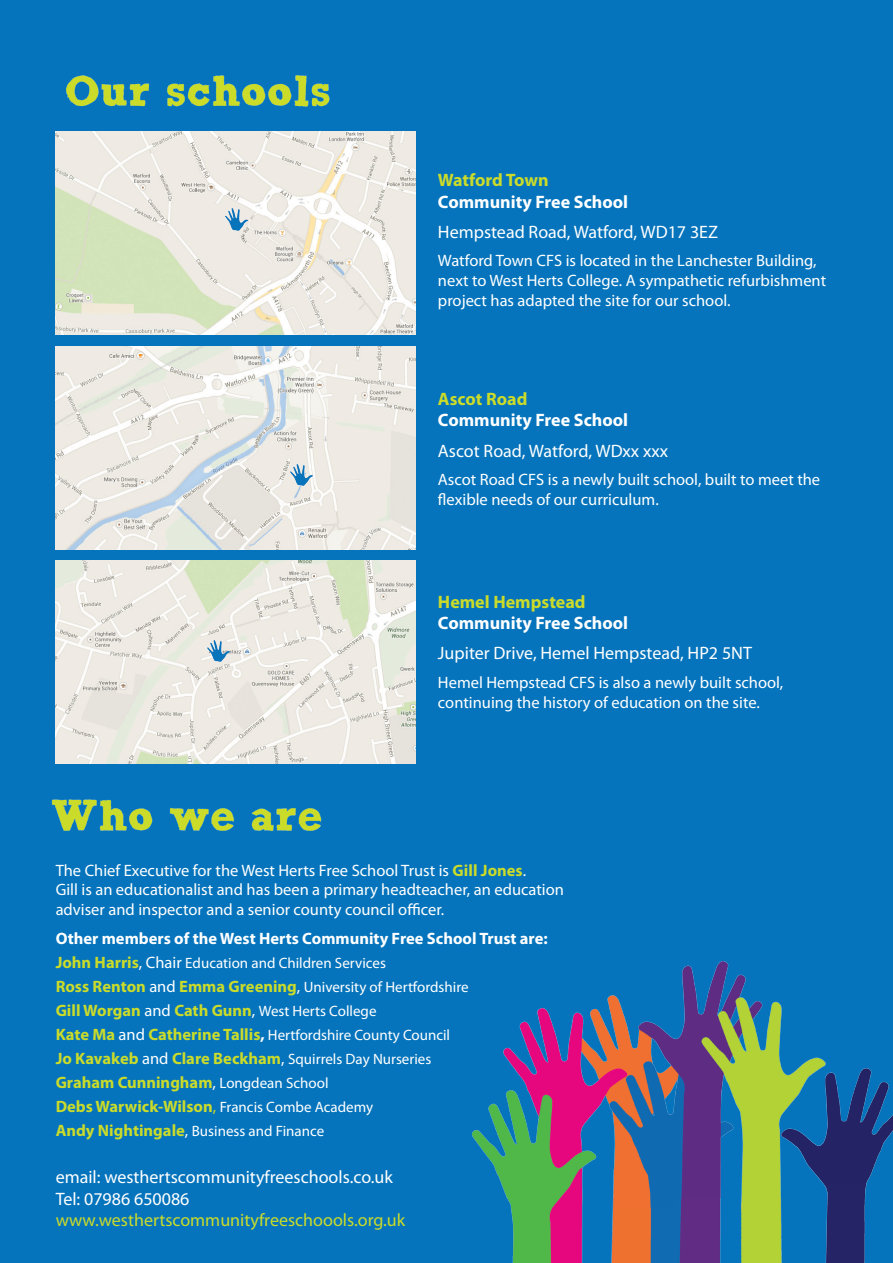
<style>
.page{position:relative;width:893px;height:1263px;background:#0574bc}
.page>*{position:absolute;margin:0;border:0;box-sizing:border-box;transform-origin:0 0}
.t1{font:18px/21.6px "Myriad Pro";color:#fff}
.t2{font:700 18px "Myriad Pro";color:#fff}
.t3{font:18px "Myriad Pro";color:#cadb2a}
.t4{font:700 18px "Myriad Pro";color:#cadb2a}
.t5{font:16.5px/19.8px "Myriad Pro";color:#fff}
.t6{font:700 16.5px/24px "Myriad Pro";color:#cadb2a}
.t7{font:700 16.5px "Myriad Pro";color:#fff}
.t8{font:15px/24px "Myriad Pro";color:#fff}
.s1{font-weight:700;color:#cadb2a}
.s2{font-weight:700;font-size:16.5px;color:#cadb2a}
.s3{font-size:16.5px}
.s4{font-weight:400;color:#fff}
.s5{font-weight:400;font-size:15px;color:#fff}
.s6{font-weight:700;font-size:16.5px}
.s7{font-size:16.5px;color:#cadb2a}
</style>
<div class="page">
<img style="left:472px;top:962px;width:421px;height:301px">
<img style="left:66px;top:75px;width:264px;height:32px">
<img style="left:56px;top:132px;width:359px;height:203px">
<img style="left:226px;top:209px;width:21px;height:21px">
<img style="left:56px;top:346px;width:359px;height:203px">
<img style="left:56px;top:560px;width:359px;height:204px">
<img style="left:291px;top:464px;width:22px;height:22px">
<img style="left:208px;top:640px;width:22px;height:22px">
<img style="left:51px;top:799px;width:271px;height:32px">
<p class="t4" style="left:438px;top:169px;width:112px">Watford Town</p>
<p class="t2" style="left:438px;top:190px;width:192px">Community Free School</p>
<p class="t1" style="left:438px;top:221px;width:282px">Hempstead Road, Watford, WD17 3EZ</p>
<p class="t5" style="left:438px;top:251px;width:390px">Watford Town CFS is located in the Lanchester Building, next to West Herts College. A sympathetic refurbishment project has adapted the site for our school.</p>
<p class="t4" style="left:438px;top:387px;width:91px">Ascot Road</p>
<p class="t2" style="left:438px;top:409px;width:192px">Community Free School</p>
<p class="t1" style="left:438px;top:439px;width:232px">Ascot Road, Watford, WDxx xxx</p>
<p class="t5" style="left:438px;top:469px;width:384px">Ascot Road CFS is a newly built school, built to meet the flexible needs of our curriculum.</p>
<p class="t4" style="left:438px;top:590px;width:149px">Hemel Hempstead</p>
<p class="t2" style="left:438px;top:612px;width:192px">Community Free School</p>
<p class="t1" style="left:438px;top:642px;width:316px">Jupiter Drive, Hemel Hempstead, HP2 5NT</p>
<p class="t5" style="left:438px;top:672px;width:347px">Hemel Hempstead CFS is also a newly built school, continuing the history of education on the site.</p>
<p class="t5" style="left:56px;top:860px;width:510px">The Chief Executive for the West Herts Free School Trust is <span class="s1">Gill Jones</span>.<br>Gill is an educationalist and has been a primary headteacher, an education adviser and inspector and a senior county council officer.</p>
<p class="t7" style="left:56px;top:927px;width:494px">Other members of the West Herts Community Free School Trust are:</p>
<p class="t8" style="left:56px;top:950px;width:414px"><span class="s2">John Harris</span><span class="s3">, Chair</span> Education and Children Services<br><span class="s2">Ross Renton</span> <span class="s3">and</span> <span class="s2">Emma Greening</span><span class="s3">,</span> University of Hertfordshire</p>
<p class="t6" style="left:56px;top:997px;width:322px">Gill Worgan <span class="s4">and</span> Cath Gunn<span class="s4">,</span> <span class="s5">West Herts College</span></p>
<p class="t8" style="left:56px;top:1022px;width:396px"><span class="s2">Kate Ma</span> <span class="s3">and</span> <span class="s2">Catherine Tallis</span><span class="s6">,</span> Hertfordshire County Council</p>
<p class="t6" style="left:56px;top:1046px;width:377px">Jo Kavakeb <span class="s4">and</span> Clare Beckham<span class="s4">,</span> <span class="s5">Squirrels Day Nurseries<br></span>Graham Cunningham<span class="s4">,</span> <span class="s5">Longdean School</span></p>
<p class="t8" style="left:56px;top:1095px;width:319px"><span class="s2">Debs Warwick-Wilson</span><span class="s7">,</span> Francis Combe Academy<br><span class="s2">Andy Nightingale</span><span class="s3">,</span> Business and Finance</p>
<p class="t1" style="left:56px;top:1166px;width:339px">email: westhertscommunityfreeschools.co.uk<br>Tel: 07986 650086</p>
<p class="t3" style="left:56px;top:1209px;width:351px">www.westhertscommunityfreeschoools.org.uk</p>
</div>
